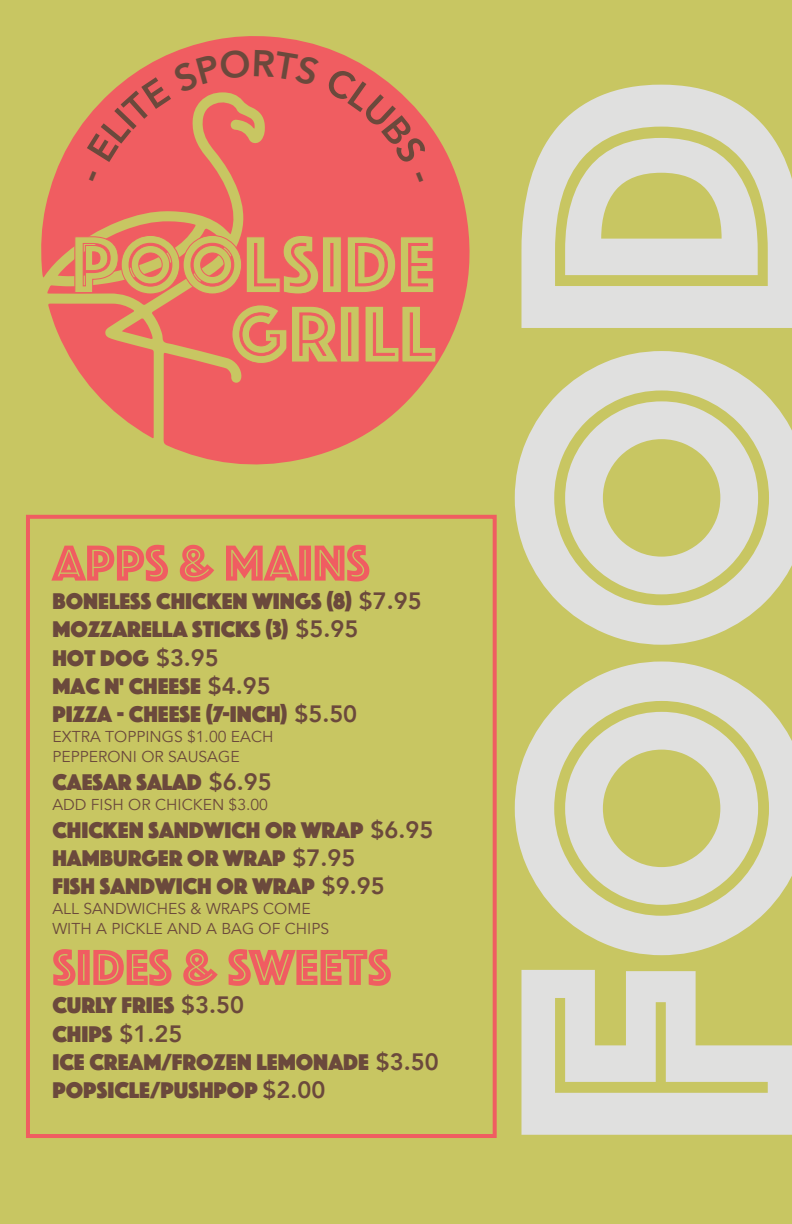
<style>
.page{position:relative;width:792px;height:1224px;background:#c8c662}
.page>*{position:absolute;margin:0;border:0;box-sizing:border-box;transform-origin:0 0}
.t1{font:52.4px "Phosphate Inline";color:#f05d61}
.t2{font:23.6px/28.3px "Phosphate Solid";color:#6b493c}
.t3{font:15.7px/19.7px "Avenir";color:#6b493c}
.s1{font-family:"Avenir";font-weight:800}
</style>
<div class="page">
<svg style="left:521px;top:970px;width:271px;height:165px;fill:#e0e0df"></svg>
<svg style="left:515px;top:662px;width:277px;height:293px;fill:#e0e0df"></svg>
<svg style="left:515px;top:351px;width:277px;height:294px;fill:#e0e0df"></svg>
<svg style="left:521px;top:85px;width:271px;height:243px;fill:#e0e0df"></svg>
<svg style="left:41px;top:36px;width:429px;height:429px;fill:#f05d61"></svg>
<svg style="left:47px;top:221px;width:390px;height:218px"></svg>
<div style="left:26px;top:515px;width:471px;height:623px;border:4px solid #f05d61"></div>
<svg style="left:89px;top:171px;width:7px;height:10px"></svg>
<svg style="left:87px;top:49px;width:340px;height:116px"></svg>
<svg style="left:416px;top:172px;width:7px;height:10px"></svg>
<h1 class="t1" style="left:52px;top:526px;width:319px">APPS &amp; MAINS</h1>
<p class="t2" style="left:52px;top:586px;width:371px">BONELESS CHICKEN WINGS (8) <span class="s1">$7.95<br></span>MOZZARELLA STICKS (3) <span class="s1">$5.95<br></span>HOT DOG <span class="s1">$3.95<br></span>MAC N' CHEESE <span class="s1">$4.95<br></span>PIZZA - CHEESE (7-INCH) <span class="s1">$5.50</span></p>
<p class="t3" style="left:52px;top:727px;width:223px">EXTRA TOPPINGS $1.00 EACH<br>PEPPERONI OR SAUSAGE</p>
<p class="t2" style="left:52px;top:767px;width:221px">CAESAR SALAD <span class="s1">$6.95</span></p>
<p class="t3" style="left:52px;top:795px;width:217px">ADD FISH OR CHICKEN $3.00</p>
<p class="t2" style="left:52px;top:815px;width:382px">CHICKEN SANDWICH OR WRAP <span class="s1">$6.95<br></span>HAMBURGER OR WRAP <span class="s1">$7.95<br></span>FISH SANDWICH OR WRAP <span class="s1">$9.95</span></p>
<p class="t3" style="left:52px;top:899px;width:278px">ALL SANDWICHES &amp; WRAPS COME<br>WITH A PICKLE AND A BAG OF CHIPS</p>
<h1 class="t1" style="left:52px;top:930px;width:340px">SIDES &amp; SWEETS</h1>
<p class="t2" style="left:52px;top:990px;width:388px">CURLY FRIES <span class="s1">$3.50<br></span>CHIPS <span class="s1">$1.25<br></span>ICE CREAM/FROZEN LEMONADE <span class="s1">$3.50<br></span>POPSICLE/PUSHPOP <span class="s1">$2.00</span></p>
</div>
